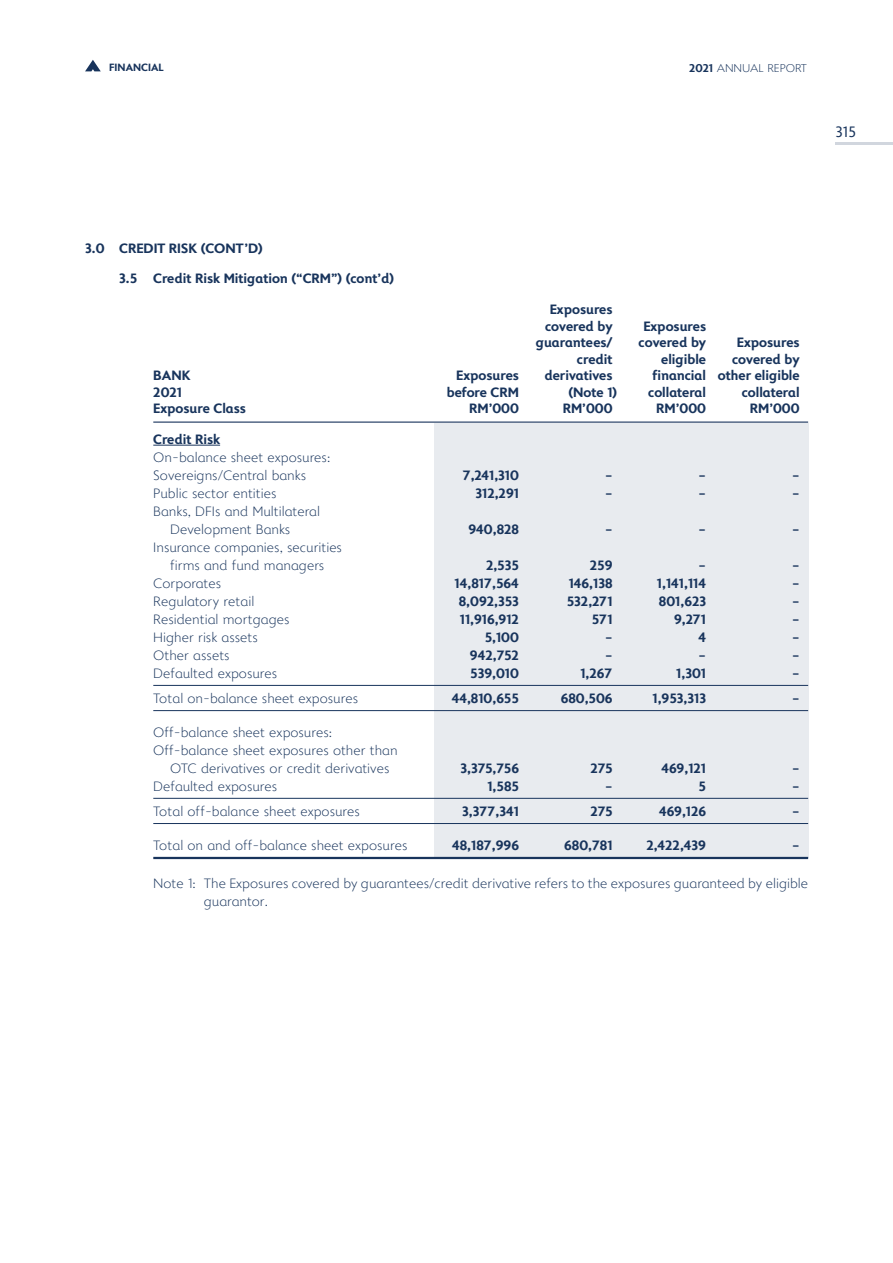
<style>
.page{position:relative;width:893px;height:1263px;background:#fff}
.page>*{position:absolute;margin:0;border:0;box-sizing:border-box;transform-origin:0 0}
.t1{font:700 15px "Alliance";color:#18345c}
.t2{font:500 13.5px/18px "Alliance";color:#18345c}
.t3{font:800 13.5px/16.5px "Alliance";color:#18345c;text-align:center}
.t4{font:500 11.25px "Alliance";color:#18345c}
.t5{font:800 10.5px "Alliance";color:#18345c}
.s1{font-weight:800}
</style>
<div class="page">
<svg style="left:85px;top:60px;width:16px;height:11px"></svg>
<hr style="left:835px;top:142px;width:58px;height:3px;background:#d1d6de">
<div style="left:434px;top:423px;width:374px;height:434px;background:#e8ebef"></div>
<hr style="left:153px;top:421px;width:655px;height:2px;background:#18345c">
<hr style="left:153px;top:445px;width:67px;height:1px;background:#18345c">
<hr style="left:153px;top:685px;width:655px;height:1px;background:#18345c">
<hr style="left:153px;top:710px;width:655px;height:1px;background:#18345c">
<hr style="left:153px;top:798px;width:655px;height:1px;background:#18345c">
<hr style="left:153px;top:823px;width:655px;height:1px;background:#18345c">
<hr style="left:153px;top:857px;width:655px;height:2px;background:#18345c">
<p class="t5" style="left:109px;top:62px;width:56px">FINANCIAL</p>
<p class="t4" style="left:689px;top:62px;width:119px"><span class="s1">2021</span> ANNUAL REPORT</p>
<p class="t1" style="left:835px;top:124px;width:22px">315</p>
<p class="t3" style="left:85px;top:240px;width:52px">3.0 Credit</p>
<p class="t3" style="left:169px;top:240px;width:16px">Risk</p>
<p class="t3" style="left:201px;top:240px;width:64px">(CONT’D)</p>
<p class="t3" style="left:119px;top:271px;width:276px">3.5 Credit Risk Mitigation (“CRM”) (cont’d)</p>
<p class="t3" style="left:545px;top:301px;width:69px">Exposures covered by</p>
<p class="t3" style="left:643px;top:318px;width:64px">Exposures</p>
<p class="t3" style="left:536px;top:334px;width:78px">guarantees/</p>
<p class="t3" style="left:639px;top:334px;width:69px">covered by</p>
<p class="t3" style="left:737px;top:334px;width:64px">Exposures</p>
<p class="t3" style="left:577px;top:351px;width:37px">credit</p>
<p class="t3" style="left:661px;top:351px;width:46px">eligible</p>
<p class="t3" style="left:732px;top:351px;width:69px">covered by</p>
<p class="t3" style="left:153px;top:367px;width:39px">BANK</p>
<p class="t3" style="left:456px;top:367px;width:64px">Exposures</p>
<p class="t3" style="left:545px;top:367px;width:69px">derivatives</p>
<p class="t3" style="left:652px;top:367px;width:149px">financial other eligible</p>
<p class="t3" style="left:153px;top:384px;width:30px">2021</p>
<p class="t3" style="left:447px;top:384px;width:74px">before CRM</p>
<p class="t3" style="left:569px;top:384px;width:50px">(Note 1)</p>
<p class="t3" style="left:648px;top:384px;width:59px">collateral</p>
<p class="t3" style="left:742px;top:384px;width:59px">collateral</p>
<p class="t3" style="left:153px;top:400px;width:94px">Exposure Class</p>
<p class="t3" style="left:469px;top:400px;width:51px">RM’000</p>
<p class="t3" style="left:563px;top:400px;width:51px">RM’000</p>
<p class="t3" style="left:656px;top:400px;width:51px">RM’000</p>
<p class="t3" style="left:750px;top:400px;width:51px">RM’000</p>
<p class="t3" style="left:153px;top:431px;width:68px">Credit Risk</p>
<p class="t2" style="left:153px;top:449px;width:178px">On-balance sheet exposures:<br>Sovereigns/Central banks</p>
<p class="t3" style="left:463px;top:467px;width:58px">7,241,310</p>
<p class="t3" style="left:605px;top:467px;width:9px">-</p>
<p class="t3" style="left:699px;top:467px;width:9px">-</p>
<p class="t3" style="left:792px;top:467px;width:9px">-</p>
<p class="t2" style="left:153px;top:485px;width:125px">Public sector entities</p>
<p class="t3" style="left:475px;top:485px;width:45px">312,291</p>
<p class="t3" style="left:605px;top:485px;width:9px">-</p>
<p class="t3" style="left:699px;top:485px;width:9px">-</p>
<p class="t3" style="left:792px;top:485px;width:9px">-</p>
<p class="t2" style="left:170px;top:503px;width:151px;text-indent:-17px">Banks, DFIs and Multilateral<br>Development Banks</p>
<p class="t3" style="left:468px;top:521px;width:52px">940,828</p>
<p class="t3" style="left:605px;top:521px;width:9px">-</p>
<p class="t3" style="left:699px;top:521px;width:9px">-</p>
<p class="t3" style="left:792px;top:521px;width:9px">-</p>
<p class="t2" style="left:153px;top:539px;width:190px;text-align:center">Insurance companies, securities firms and fund managers</p>
<p class="t3" style="left:486px;top:557px;width:34px">2,535</p>
<p class="t3" style="left:590px;top:557px;width:24px">259</p>
<p class="t3" style="left:699px;top:557px;width:9px">-</p>
<p class="t3" style="left:792px;top:557px;width:9px">-</p>
<p class="t2" style="left:153px;top:575px;width:69px">Corporates</p>
<p class="t3" style="left:455px;top:575px;width:66px">14,817,564</p>
<p class="t3" style="left:569px;top:575px;width:45px">146,138</p>
<p class="t3" style="left:657px;top:575px;width:51px">1,141,114</p>
<p class="t3" style="left:792px;top:575px;width:9px">-</p>
<p class="t2" style="left:153px;top:592px;width:103px">Regulatory retail</p>
<p class="t3" style="left:459px;top:593px;width:62px">8,092,353</p>
<p class="t3" style="left:567px;top:593px;width:47px">532,271</p>
<p class="t3" style="left:659px;top:593px;width:49px">801,623</p>
<p class="t3" style="left:792px;top:593px;width:9px">-</p>
<p class="t2" style="left:153px;top:610px;width:138px">Residential mortgages</p>
<p class="t3" style="left:460px;top:611px;width:61px">11,916,912</p>
<p class="t3" style="left:592px;top:611px;width:22px">571</p>
<p class="t3" style="left:674px;top:611px;width:34px">9,271</p>
<p class="t3" style="left:792px;top:611px;width:9px">-</p>
<p class="t2" style="left:153px;top:628px;width:106px">Higher risk assets</p>
<p class="t3" style="left:485px;top:629px;width:36px">5,100</p>
<p class="t3" style="left:605px;top:629px;width:9px">-</p>
<p class="t3" style="left:698px;top:629px;width:9px">4</p>
<p class="t3" style="left:792px;top:629px;width:9px">-</p>
<p class="t2" style="left:153px;top:646px;width:78px">Other assets</p>
<p class="t3" style="left:470px;top:647px;width:51px">942,752</p>
<p class="t3" style="left:605px;top:647px;width:9px">-</p>
<p class="t3" style="left:699px;top:647px;width:9px">-</p>
<p class="t3" style="left:792px;top:647px;width:9px">-</p>
<p class="t2" style="left:153px;top:664px;width:125px">Defaulted exposures</p>
<p class="t3" style="left:470px;top:665px;width:50px">539,010</p>
<p class="t3" style="left:580px;top:665px;width:34px">1,267</p>
<p class="t3" style="left:676px;top:665px;width:31px">1,301</p>
<p class="t3" style="left:792px;top:665px;width:9px">-</p>
<p class="t2" style="left:153px;top:690px;width:206px">Total on-balance sheet exposures</p>
<p class="t3" style="left:452px;top:690px;width:69px">44,810,655</p>
<p class="t3" style="left:561px;top:690px;width:53px">680,506</p>
<p class="t3" style="left:652px;top:690px;width:55px">1,953,313</p>
<p class="t3" style="left:792px;top:690px;width:9px">-</p>
<p class="t2" style="left:153px;top:723px;width:180px">Off-balance sheet exposures:</p>
<p class="t2" style="left:153px;top:741px;width:246px">Off-balance sheet exposures other than</p>
<p class="t2" style="left:170px;top:759px;width:221px">OTC derivatives or credit derivatives</p>
<p class="t3" style="left:460px;top:760px;width:60px">3,375,756</p>
<p class="t3" style="left:591px;top:760px;width:23px">275</p>
<p class="t3" style="left:662px;top:760px;width:46px">469,121</p>
<p class="t3" style="left:792px;top:760px;width:9px">-</p>
<p class="t2" style="left:153px;top:777px;width:125px">Defaulted exposures</p>
<p class="t3" style="left:487px;top:778px;width:33px">1,585</p>
<p class="t3" style="left:605px;top:778px;width:9px">-</p>
<p class="t3" style="left:699px;top:778px;width:9px">5</p>
<p class="t3" style="left:792px;top:778px;width:9px">-</p>
<p class="t2" style="left:153px;top:803px;width:208px">Total off-balance sheet exposures</p>
<p class="t3" style="left:462px;top:803px;width:58px">3,377,341</p>
<p class="t3" style="left:591px;top:803px;width:23px">275</p>
<p class="t3" style="left:659px;top:803px;width:48px">469,126</p>
<p class="t3" style="left:792px;top:803px;width:9px">-</p>
<p class="t2" style="left:153px;top:836px;width:256px">Total on and off-balance sheet exposures</p>
<p class="t3" style="left:452px;top:837px;width:68px">48,187,996</p>
<p class="t3" style="left:564px;top:837px;width:50px">680,781</p>
<p class="t3" style="left:646px;top:837px;width:61px">2,422,439</p>
<p class="t3" style="left:792px;top:837px;width:9px">-</p>
<p class="t2" style="left:204px;top:874px;width:606px;text-indent:-50px">Note 1: The Exposures covered by guarantees/credit derivative refers to the exposures guaranteed by eligible guarantor.</p>
</div>
